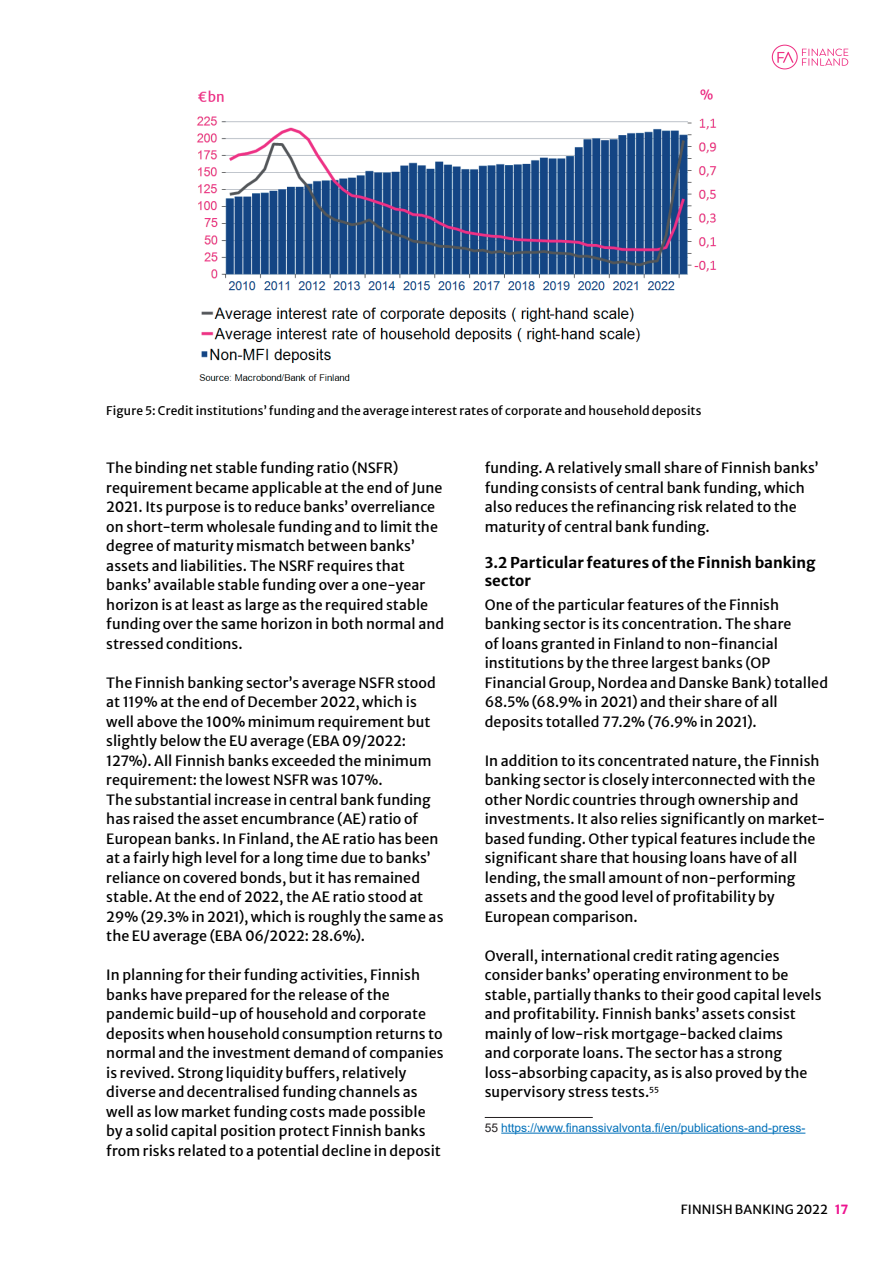
<style>
.page{position:relative;width:893px;height:1263px;background:#fff}
.page>*{position:absolute;margin:0;border:0;box-sizing:border-box;transform-origin:0 0}
.t1{font:700 15px/18px "Merriweather Sans";color:#000}
.t2{font:14.25px/19.5px "Merriweather Sans";letter-spacing:.005em;color:#000}
.t3{font:12.75px "Merriweather Sans";letter-spacing:.01em;color:#000}
.t4{font:12px "Merriweather Sans";letter-spacing:.01em;color:#000}
.t5{font:12px "Arial";color:#0070b9}
.s1{color:#231f20}
.s2{font-weight:700;color:#ed138f}
</style>
<div class="page">
<svg style="left:772px;top:45px;width:76px;height:24px"></svg>
<hr style="left:485px;top:1117px;width:108px;height:1px;background:#231f20">
<hr style="left:501px;top:1133px;width:304px;height:1px;background:#0070b9">
<img style="left:197px;top:89px;width:520px;height:292px">
<p class="t4" style="left:106px;top:400px;width:597px">Figure 5: Credit institutions’ funding and the average interest rates of corporate and household deposits</p>
<p class="t2" style="left:106px;top:457px;width:339px">The binding net stable funding ratio (NSFR) requirement became applicable at the end of June 2021. Its purpose is to reduce banks’ overreliance on short-term wholesale funding and to limit the degree of maturity mismatch between banks’ assets and liabilities. The NSRF requires that banks’ available stable funding over a one-year horizon is at least as large as the required stable funding over the same horizon in both normal and stressed conditions.</p>
<p class="t2" style="left:106px;top:671px;width:339px">The Finnish banking sector’s average NSFR stood at 119% at the end of December 2022, which is well above the 100% minimum requirement but slightly below the EU average (EBA 09/2022:<br>127%). All Finnish banks exceeded the minimum requirement: the lowest NSFR was 107%.<br>The substantial increase in central bank funding has raised the asset encumbrance (AE) ratio of European banks. In Finland, the AE ratio has been at a fairly high level for a long time due to banks’ reliance on covered bonds, but it has remained stable. At the end of 2022, the AE ratio stood at 29% (29.3% in 2021), which is roughly the same as the EU average (EBA 06/2022: 28.6%).</p>
<p class="t2" style="left:106px;top:964px;width:339px">In planning for their funding activities, Finnish banks have prepared for the release of the pandemic build-up of household and corporate deposits when household consumption returns to normal and the investment demand of companies is revived. Strong liquidity buffers, relatively diverse and decentralised funding channels as well as low market funding costs made possible by a solid capital position protect Finnish banks from risks related to a potential decline in deposit</p>
<p class="t2" style="left:485px;top:457px;width:335px">funding. A relatively small share of Finnish banks’ funding consists of central bank funding, which also reduces the refinancing risk related to the maturity of central bank funding.</p>
<p class="t1" style="left:485px;top:552px;width:332px">3.2 Particular features of the Finnish banking sector</p>
<p class="t2" style="left:485px;top:593px;width:345px">One of the particular features of the Finnish banking sector is its concentration. The share<br>of loans granted in Finland to non-financial institutions by the three largest banks (OP Financial Group, Nordea and Danske Bank) totalled 68.5% (68.9% in 2021) and their share of all deposits totalled 77.2% (76.9% in 2021).</p>
<p class="t2" style="left:485px;top:749px;width:342px">In addition to its concentrated nature, the Finnish banking sector is closely interconnected with the other Nordic countries through ownership and investments. It also relies significantly on market&shy;based funding. Other typical features include the significant share that housing loans have of all lending, the small amount of non-performing assets and the good level of profitability by European comparison.</p>
<p class="t2" style="left:485px;top:944px;width:338px">Overall, international credit rating agencies consider banks’ operating environment to be stable, partially thanks to their good capital levels and profitability. Finnish banks’ assets consist mainly of low-risk mortgage-backed claims<br>and corporate loans. The sector has a strong loss-absorbing capacity, as is also proved by the supervisory stress tests.<sup>55</sup></p>
<p class="t5" style="left:485px;top:1119px;width:322px"><span class="s1">55</span> https://www.finanssivalvonta.fi/en/publications-and-press-</p>
<p class="t3" style="left:681px;top:1198px;width:169px">FINNISH BANKING 2022 <span class="s2">17</span></p>
</div>
